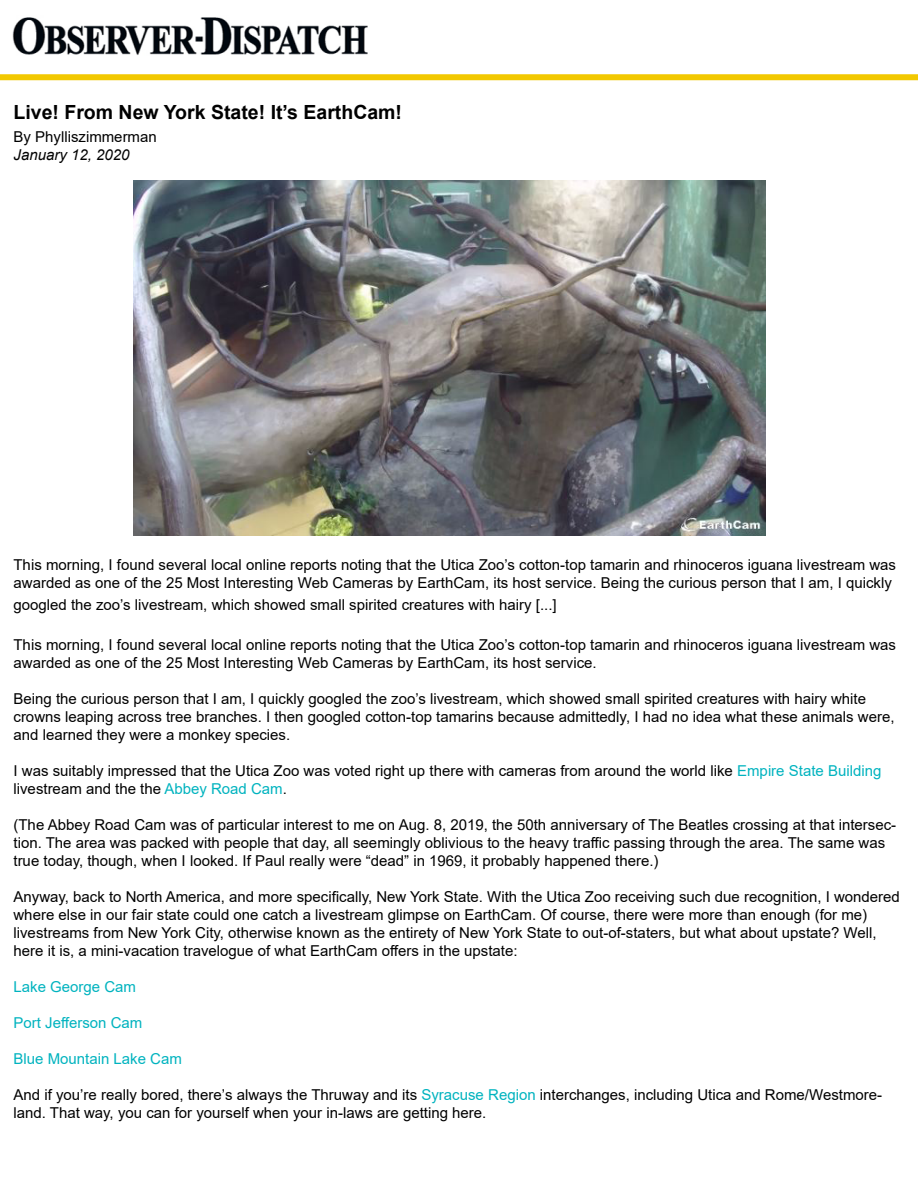
<style>
.page{position:relative;width:918px;height:1188px;background:#fff}
.page>*{position:absolute;margin:0;border:0;box-sizing:border-box;transform-origin:0 0}
.t1{font:700 19.5px "Arial";color:#000}
.t2{font:15px/18px "Arial";color:#000}
.t3{font:15px "Arial";color:#00b3bf}
.t4{font:italic 15px "Arial";color:#000}
.s1{color:#00b3bf}
</style>
<div class="page">
<svg style="left:0;top:74px;width:918px;height:6px;background:#f2ca0a"></svg>
<img style="left:12px;top:17px;width:356px;height:38px">
<img style="left:134px;top:181px;width:631px;height:354px">
<h1 class="t1" style="left:14px;top:99px;width:390px">Live! From New York State! It’s EarthCam!</h1>
<p class="t2" style="left:14px;top:128px;width:145px">By Phylliszimmerman</p>
<p class="t4" style="left:14px;top:145px;width:117px">January 12, 2020</p>
<p class="t2" style="left:14px;top:556px;width:884px">This morning, I found several local online reports noting that the Utica Zoo’s cotton-top tamarin and rhinoceros iguana livestream was awarded as one of the 25 Most Interesting Web Cameras by EarthCam, its host service. Being the curious person that I am, I quickly</p>
<p class="t2" style="left:14px;top:596px;width:545px">googled the zoo’s livestream, which showed small spirited creatures with hairy [...]</p>
<p class="t2" style="left:14px;top:635px;width:884px">This morning, I found several local online reports noting that the Utica Zoo’s cotton-top tamarin and rhinoceros iguana livestream was awarded as one of the 25 Most Interesting Web Cameras by EarthCam, its host service.</p>
<p class="t2" style="left:14px;top:689px;width:883px">Being the curious person that I am, I quickly googled the zoo’s livestream, which showed small spirited creatures with hairy white crowns leaping across tree branches. I then googled cotton-top tamarins because admittedly, I had no idea what these animals were, and learned they were a monkey species.</p>
<p class="t2" style="left:14px;top:761px;width:869px">I was suitably impressed that the Utica Zoo was voted right up there with cameras from around the world like <span class="s1">Empire State Building </span>livestream and the the <span class="s1">Abbey Road Cam</span>.</p>
<p class="t2" style="left:14px;top:815px;width:884px">(The Abbey Road Cam was of particular interest to me on Aug. 8, 2019, the 50th anniversary of The Beatles crossing at that intersec&shy;tion. The area was packed with people that day, all seemingly oblivious to the heavy traffic passing through the area. The same was true today, though, when I looked. If Paul really were “dead” in 1969, it probably happened there.)</p>
<p class="t2" style="left:14px;top:887px;width:888px">Anyway, back to North America, and more specifically, New York State. With the Utica Zoo receiving such due recognition, I wondered where else in our fair state could one catch a livestream glimpse on EarthCam. Of course, there were more than enough (for me) livestreams from New York City, otherwise known as the entirety of New York State to out-of-staters, but what about upstate? Well, here it is, a mini-vacation travelogue of what EarthCam offers in the upstate:</p>
<p class="t3" style="left:14px;top:976px;width:124px">Lake George Cam</p>
<p class="t3" style="left:14px;top:1012px;width:130px">Port Jefferson Cam</p>
<p class="t3" style="left:14px;top:1048px;width:170px">Blue Mountain Lake Cam</p>
<p class="t2" style="left:14px;top:1085px;width:870px">And if you’re really bored, there’s always the Thruway and its <span class="s1">Syracuse Region</span> interchanges, including Utica and Rome/Westmore&shy;land. That way, you can for yourself when your in-laws are getting here.</p>
</div>
